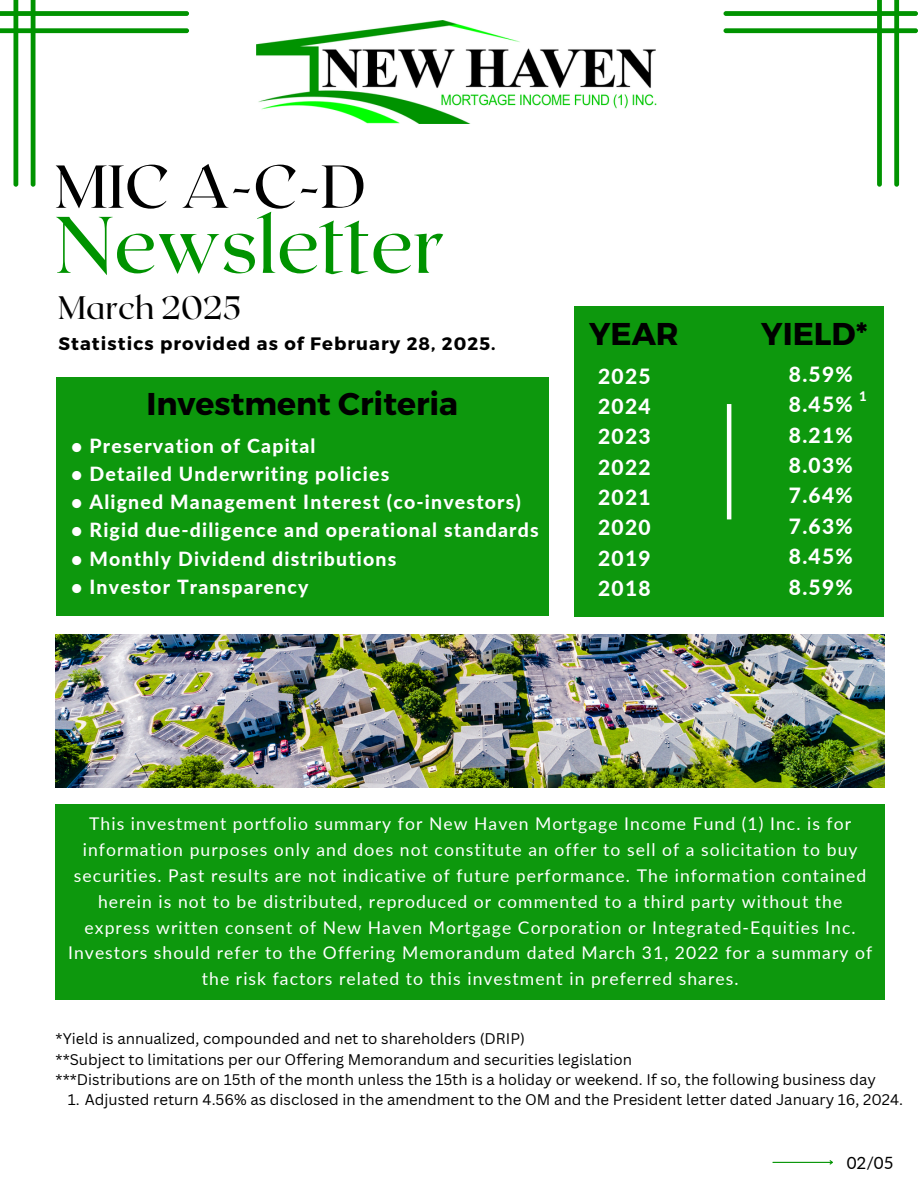
<style>
.page{position:relative;width:918px;height:1188px;background:#fff}
.page>*{position:absolute;margin:0;border:0;box-sizing:border-box;transform-origin:0 0}
.t1{font:79.95px "Roxborough CF";color:#009300}
.t2{font:60.45px "Roxborough CF";color:#000}
.t3{font:32.4px "Roxborough CF";color:#000}
.t4{font:700 31.5px "Montserrat";color:#000}
.t5{font:800 21px/30.3px "Lato";letter-spacing:.06em;color:#fff;text-align:justify}
.t6{font:800 19.5px "Lato";letter-spacing:.06em;color:#fff}
.t7{font:700 18px "Montserrat";letter-spacing:.06em;color:#000}
.t8{font:17.55px/25.8px "Lato";letter-spacing:.06em;color:#fff;text-align:center}
.t9{font:16.95px "Lato";color:#000}
.t10{font:15px "Canva Sans";color:#000}
.t11{font:800 13.2px "Lato";color:#fff}
</style>
<div class="page">
<div style="left:56px;top:377px;width:493px;height:239px;background:#0d980d"></div>
<div style="left:56px;top:805px;width:829px;height:195px;background:#0d980d"></div>
<svg style="left:0;top:0;width:189px;height:187px"></svg>
<svg style="left:724px;top:0;width:194px;height:187px"></svg>
<div style="left:574px;top:306px;width:310px;height:311px;background:#0d980d"></div>
<hr style="left:727px;top:404px;width:4px;height:115px;background:#fff">
<img style="left:56px;top:635px;width:829px;height:153px">
<hr style="left:773px;top:1162px;width:59px;height:1px;background:#009300">
<svg style="left:829px;top:1160px;width:4px;height:5px"></svg>
<img style="left:256px;top:20px;width:401px;height:104px">
<h6 class="t2" style="left:55px;top:147px;width:312px">MIC A-C-D</h6>
<h4 class="t1" style="left:55px;top:193px;width:391px">Newsletter</h4>
<p class="t3" style="left:58px;top:286px;width:184px">March 2025</p>
<p class="t7" style="left:58px;top:332px;width:439px">Statistics provided as of February 28, 2025.</p>
<p class="t4" style="left:146px;top:383px;width:313px">Investment Criteria</p>
<p class="t6" style="left:71px;top:434px;width:246px">• Preservation of Capital</p>
<p class="t6" style="left:71px;top:462px;width:320px">• Detailed Underwriting policies</p>
<p class="t6" style="left:71px;top:490px;width:451px">• Aligned Management Interest (co-investors)</p>
<p class="t6" style="left:71px;top:518px;width:469px">• Rigid due-diligence and operational standards</p>
<p class="t6" style="left:71px;top:546px;width:327px">• Monthly Dividend distributions</p>
<p class="t6" style="left:71px;top:574px;width:239px">• Investor Transparency</p>
<h1 class="t4" style="left:589px;top:313px;width:91px">YEAR</h1>
<h5 class="t4" style="left:761px;top:313px;width:108px">YIELD*</h5>
<h3 class="t5" style="left:789px;top:359px;width:65px">8.59% 8.45% 8.21% 8.03% 7.64% 7.63% 8.45% 8.59%</h3>
<h2 class="t5" style="left:598px;top:360px;width:54px">2025<br>2024<br>2023<br>2022<br>2021<br>2020<br>2019<br>2018</h2>
<p class="t11" style="left:859px;top:388px;width:9px">1</p>
<p class="t8" style="left:68px;top:810px;width:806px">This investment portfolio summary for New Haven Mortgage Income Fund (1) Inc. is for information purposes only and does not constitute an offer to sell of a solicitation to buy securities. Past results are not indicative of future performance. The information contained herein is not to be distributed, reproduced or commented to a third party without the express written consent of New Haven Mortgage Corporation or Integrated-Equities Inc.<br>Investors should refer to the Offering Memorandum dated March 31, 2022 for a summary of the risk factors related to this investment in preferred shares.</p>
<h6 class="t10" style="left:56px;top:1028px;width:471px">*Yield is annualized, compounded and net to shareholders (DRIP)</h6>
<p class="t10" style="left:56px;top:1049px;width:578px">**Subject to limitations per our Offering Memorandum and securities legislation</p>
<h6 class="t10" style="left:56px;top:1069px;width:822px">***Distributions are on 15th of the month unless the 15th is a holiday or weekend. If so, the following business day</h6>
<h3 class="t10" style="left:68px;top:1089px;width:837px">1. Adjusted return 4.56% as disclosed in the amendment to the OM and the President letter dated January 16, 2024.</h3>
<p class="t9" style="left:847px;top:1152px;width:48px">02/05</p>
</div>
